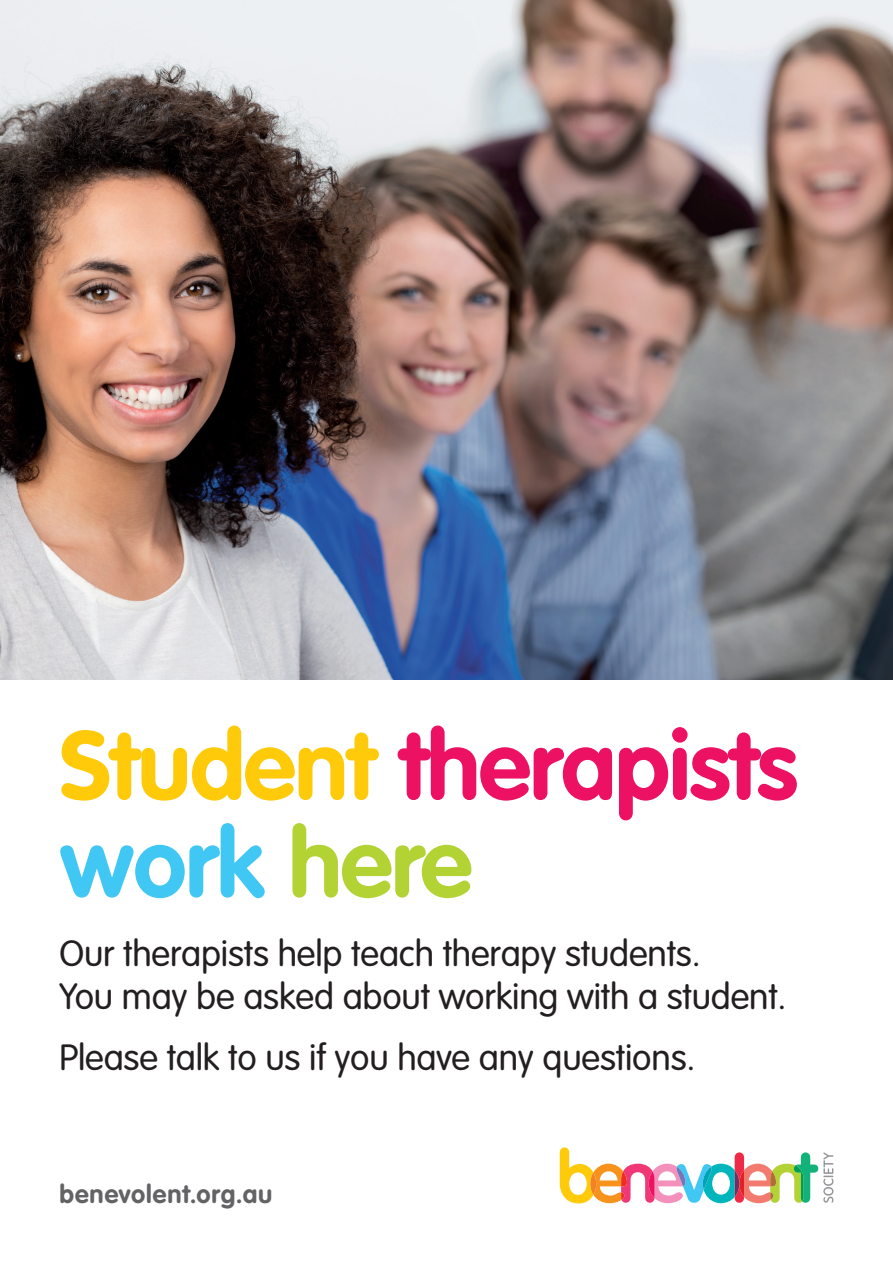
<style>
.page{position:relative;width:893px;height:1263px;background:#fff}
.page>*{position:absolute;margin:0;border:0;box-sizing:border-box;transform-origin:0 0}
.t1{font:700 96px/97.5px "VAG Rounded";letter-spacing:-.01em;color:#ec1163}
.t2{font:300 36px/43.5px "VAG Rounded";letter-spacing:-.005em;color:#231f20}
.t3{font:700 25.5px "VAG Rounded Std";letter-spacing:.035em;color:#636366}
.s1{color:#feca0a}
.s2{color:#40c7f4}
.s3{color:#b3d234}
</style>
<div class="page">
<svg style="left:560px;top:1147px;width:273px;height:56px"></svg>
<img style="left:0;top:0;width:893px;height:679px">
<h1 class="t1" style="left:60px;top:720px;width:740px"><span class="s1">Student</span> therapists <span class="s2">work</span> <span class="s3">here</span></h1>
<p class="t2" style="left:60px;top:932px;width:729px">Our therapists help teach therapy students.<br>You may be asked about working with a student.</p>
<p class="t2" style="left:60px;top:1036px;width:637px">Please talk to us if you have any questions.</p>
<p class="t3" style="left:60px;top:1179px;width:214px">benevolent.org.au</p>
</div>
